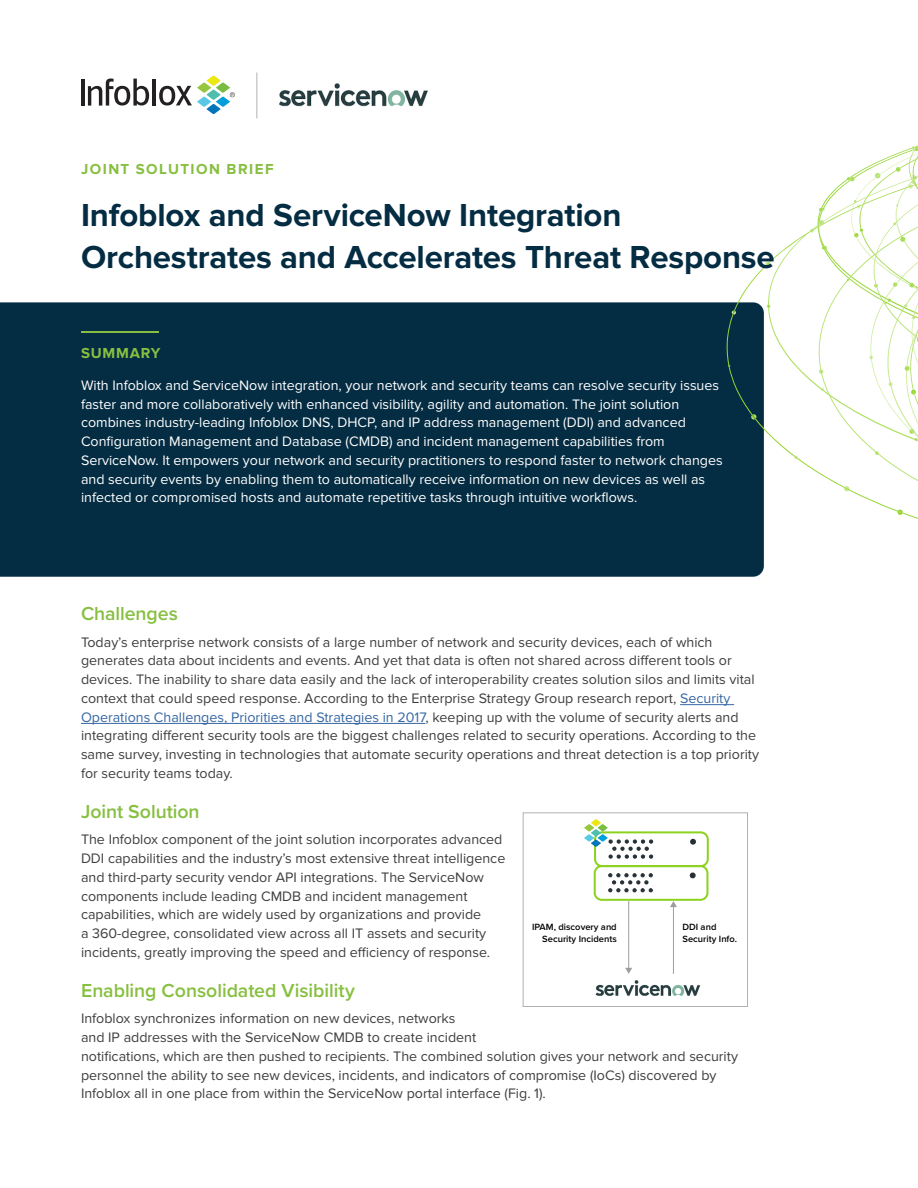
<style>
.page{position:relative;width:918px;height:1188px;background:#fff}
.page>*{position:absolute;margin:0;border:0;box-sizing:border-box;transform-origin:0 0}
.Main_Title{font:700 33px/42px "Proxima Nova";letter-spacing:-.005em;color:#042c42}
.Section_header__leve{font:600 19.5px "Proxima Nova";color:#87bf40}
.SUMMARY_title{font:700 15px "Proxima Nova";letter-spacing:.095em;color:#87bf40}
.SUMMARY_title-2{font:700 15px "Proxima Nova";letter-spacing:.05em;color:#87bf40}
.Body_text{font:14.25px/18.8px "Proxima Nova";color:#3e3e3f}
.Body_text_in_White{font:14.25px/18.8px "Proxima Nova";color:#fff}
.t1{font:600 9.45px/11.2px "Proxima Nova";color:#000;text-align:right}
.s1{color:#3667a4}
</style>
<div class="page">
<div style="left:0;top:302px;width:726px;height:275px;background:#042c42"></div>
<hr style="left:81px;top:331px;width:78px;height:2px;background:#87bf40">
<hr style="left:153px;top:79px;width:3px;height:27px;background:#241f21">
<hr style="left:81px;top:79px;width:3px;height:27px;background:#241f21">
<svg style="left:88px;top:79px;width:61px;height:27px"></svg>
<svg style="left:159px;top:76px;width:76px;height:38px"></svg>
<svg style="left:726px;top:234px;width:79px;height:343px"></svg>
<svg style="left:767px;top:304px;width:3px;height:4px"></svg>
<svg style="left:765px;top:262px;width:5px;height:5px"></svg>
<svg style="left:732px;top:310px;width:4px;height:5px"></svg>
<svg style="left:751px;top:414px;width:5px;height:6px"></svg>
<svg style="left:794px;top:456px;width:4px;height:3px"></svg>
<svg style="left:805px;top:145px;width:113px;height:374px"></svg>
<hr style="left:680px;top:704px;width:54px;height:1px;background:#3667a4">
<hr style="left:81px;top:723px;width:344px;height:1px;background:#3667a4">
<img style="left:279px;top:83px;width:149px;height:24px">
<hr style="left:256px;top:72px;width:2px;height:46px;background:#040503">
<div style="left:594px;top:831px;width:115px;height:36px;border:2px solid #8cd21e;border-radius:7px"></div>
<svg style="left:690px;top:839px;width:6px;height:6px"></svg>
<div style="left:594px;top:865px;width:114px;height:36px;border:2px solid #8cd21e;border-radius:7px"></div>
<svg style="left:690px;top:873px;width:6px;height:5px"></svg>
<svg style="left:608px;top:873px;width:45px;height:19px"></svg>
<svg style="left:584px;top:819px;width:69px;height:40px"></svg>
<hr style="left:628px;top:901px;width:1px;height:68px;background:#606060">
<svg style="left:625px;top:968px;width:7px;height:6px"></svg>
<hr style="left:673px;top:906px;width:1px;height:68px;background:#606060">
<svg style="left:670px;top:901px;width:7px;height:6px"></svg>
<img style="left:595px;top:980px;width:106px;height:16px">
<p class="SUMMARY_title" style="left:81px;top:160px;width:194px">JOINT SOLUTION BRIEF</p>
<p class="Main_Title" style="left:81px;top:195px;width:695px">Infoblox and ServiceNow Integration<br>Orchestrates and Accelerates Threat Response</p>
<p class="SUMMARY_title-2" style="left:81px;top:344px;width:81px">SUMMARY</p>
<p class="Body_text_in_White" style="left:81px;top:376px;width:643px">With Infoblox and ServiceNow integration, your network and security teams can resolve security issues faster and more collaboratively with enhanced visibility, agility and automation. The joint solution combines industry-leading Infoblox DNS, DHCP, and IP address management (DDI) and advanced Configuration Management and Database (CMDB) and incident management capabilities from ServiceNow. It empowers your network and security practitioners to respond faster to network changes and security events by enabling them to automatically receive information on new devices as well as infected or compromised hosts and automate repetitive tasks through intuitive workflows.</p>
<p class="Section_header__leve" style="left:81px;top:599px;width:98px">Challenges</p>
<p class="Body_text" style="left:81px;top:633px;width:680px">Today’s enterprise network consists of a large number of network and security devices, each of which generates data about incidents and events. And yet that data is often not shared across different tools or devices. The inability to share data easily and the lack of interoperability creates solution silos and limits vital context that could speed response. According to the Enterprise Strategy Group research report, <span class="s1">Security Operations Challenges, Priorities and Strategies in 2017</span>, keeping up with the volume of security alerts and integrating different security tools are the biggest challenges related to security operations. According to the same survey, investing in technologies that automate security operations and threat detection is a top priority for security teams today.</p>
<p class="Section_header__leve" style="left:81px;top:797px;width:120px">Joint Solution</p>
<p class="Body_text" style="left:81px;top:830px;width:426px">The Infoblox component of the joint solution incorporates advanced DDI capabilities and the industry’s most extensive threat intelligence and third-party security vendor API integrations. The ServiceNow components include leading CMDB and incident management capabilities, which are widely used by organizations and provide<br>a 360-degree, consolidated view across all IT assets and security incidents, greatly improving the speed and efficiency of response.</p>
<p class="Section_header__leve" style="left:81px;top:976px;width:275px">Enabling Consolidated Visibility</p>
<p class="Body_text" style="left:81px;top:1009px;width:658px">Infoblox synchronizes information on new devices, networks<br>and IP addresses with the ServiceNow CMDB to create incident<br>notifications, which are then pushed to recipients. The combined solution gives your network and security personnel the ability to see new devices, incidents, and indicators of compromise (IoCs) discovered by Infoblox all in one place from within the ServiceNow portal interface (Fig. 1).</p>
<p class="t1" style="left:532px;top:921px;width:86px">IPAM, discovery and<br>Security Incidents</p>
<p class="t1" style="left:683px;top:921px;width:56px;text-align:left">DDI and<br>Security Info.</p>
</div>
